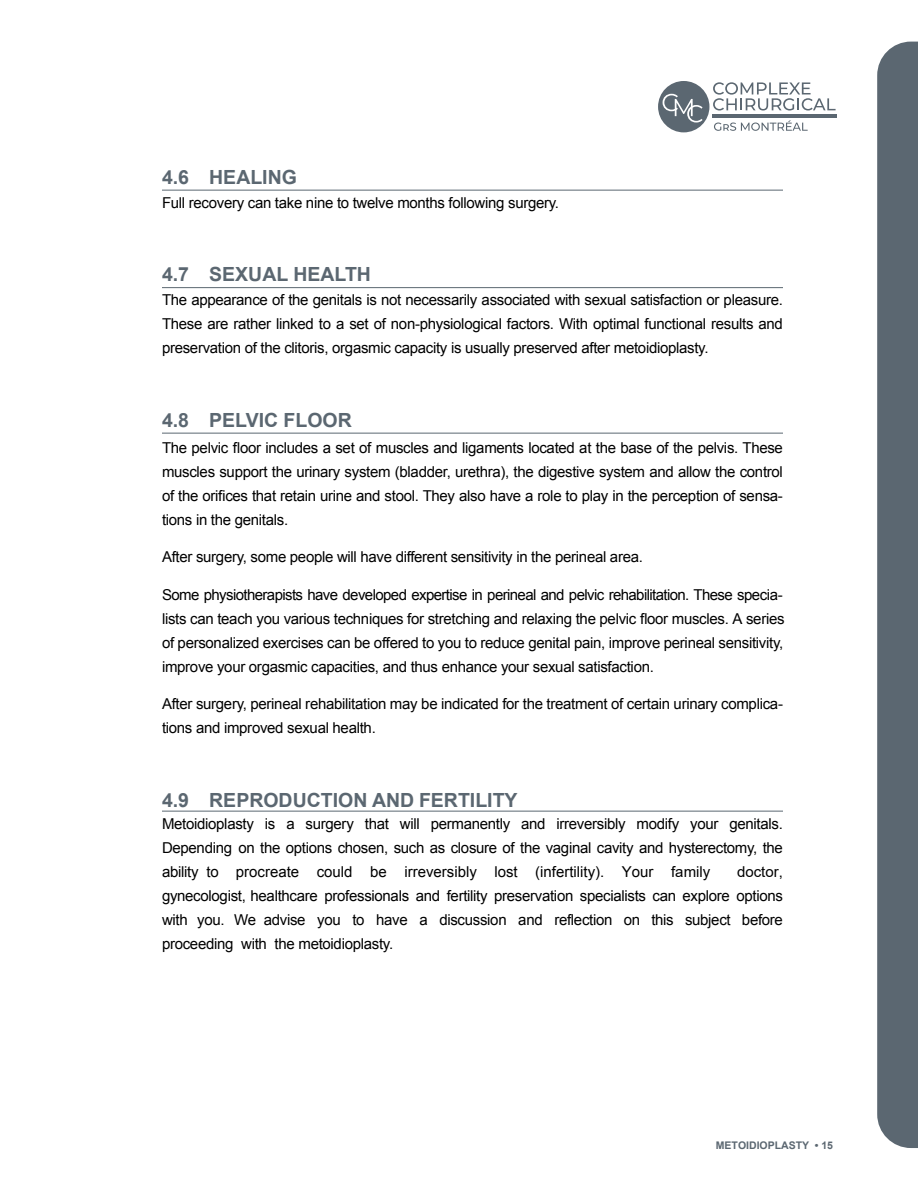
<style>
.page{position:relative;width:918px;height:1188px;background:#fff}
.page>*{position:absolute;margin:0;border:0;box-sizing:border-box;transform-origin:0 0}
.F_SOUS_SECTION{font:700 19.5px "Arial";color:#5b6771}
.F_SOUS_SECTION-2{font:15px/24px "Arial";letter-spacing:-.02em;color:#000;text-align:justify}
.C_TEXTE{font:15px/24px "Arial";letter-spacing:-.02em;color:#000;text-align:justify}
.t1{font:700 10.5px "Arial";color:#5b6771}
</style>
<div class="page">
<div style="left:658px;top:81px;width:51px;height:51px;background:#5b6771;border-radius:50%"></div>
<svg style="left:663px;top:94px;width:40px;height:29px"></svg>
<svg style="left:714px;top:120px;width:94px;height:11px"></svg>
<hr style="left:712px;top:115px;width:125px;height:3px;background:#5b6771">
<svg style="left:713px;top:82px;width:123px;height:29px"></svg>
<div style="left:877px;top:42px;width:41px;height:1106px;background:#5b6771"></div>
<hr style="left:162px;top:190px;width:621px;height:1px;background:#5b6771">
<hr style="left:162px;top:287px;width:621px;height:1px;background:#5b6771">
<hr style="left:162px;top:433px;width:621px;height:1px;background:#5b6771">
<hr style="left:162px;top:811px;width:621px;height:1px;background:#5b6771">
<p class="F_SOUS_SECTION" style="left:162px;top:164px;width:136px">4.6 HEALING</p>
<p class="C_TEXTE" style="left:162px;top:191px;width:396px">Full recovery can take nine to twelve months following surgery.</p>
<p class="F_SOUS_SECTION" style="left:162px;top:262px;width:211px">4.7 SEXUAL HEALTH</p>
<p class="F_SOUS_SECTION-2" style="left:162px;top:288px;width:622px">The appearance of the genitals is not necessarily associated with sexual satisfaction or pleasure .<br>These are rather linked to a set of non-physiological factors . With optimal functional results and preservation of the clitoris, orgasmic capacity is usually preserved after metoidioplasty .</p>
<p class="F_SOUS_SECTION" style="left:162px;top:407px;width:191px">4.8 PELVIC FLOOR</p>
<p class="F_SOUS_SECTION-2" style="left:162px;top:435px;width:622px">The pelvic floor includes a set of muscles and ligaments located at the base of the pelvis. These muscles support the urinary system (bladder, urethra), the digestive system and allow the control of the orifices that retain urine and stool. They also have a role to play in the perception of sensa&shy;tions in the genitals .</p>
<p class="F_SOUS_SECTION-2" style="left:162px;top:545px;width:482px">After surgery, some people will have different sensitivity in the perineal area .</p>
<p class="F_SOUS_SECTION-2" style="left:162px;top:582px;width:624px">Some physiotherapists have developed expertise in perineal and pelvic rehabilitation . These specia&shy;lists can teach you various techniques for stretching and relaxing the pelvic floor muscles. A series of personalized exercises can be offered to you to reduce genital pain, improve perineal sensitivity, improve your orgasmic capacities, and thus enhance your sexual satisfaction .</p>
<p class="F_SOUS_SECTION-2" style="left:162px;top:692px;width:623px">After surgery, perineal rehabilitation may be indicated for the treatment of certain urinary complica&shy;tions and improved sexual health .</p>
<p class="F_SOUS_SECTION" style="left:162px;top:787px;width:357px">4.9 REPRODUCTION AND FERTILITY</p>
<p class="C_TEXTE" style="left:162px;top:812px;width:622px">Metoidioplasty is a surgery that will permanently and irreversibly modify your genitals .<br>Depending on the options chosen, such as closure of the vaginal cavity and hysterectomy, the ability to procreate could be irreversibly lost (infertility) . Your family</p>
<p class="C_TEXTE" style="left:162px;top:859px;width:622px;text-indent:575px">doctor, gynecologist, healthcare professionals and fertility preservation specialists can explore options with you . We advise you to have a discussion and reflection on this subject before proceeding with the metoidioplasty.</p>
<p class="t1" style="left:716px;top:1139px;width:119px">METOIDIOPLASTY • 15</p>
</div>
